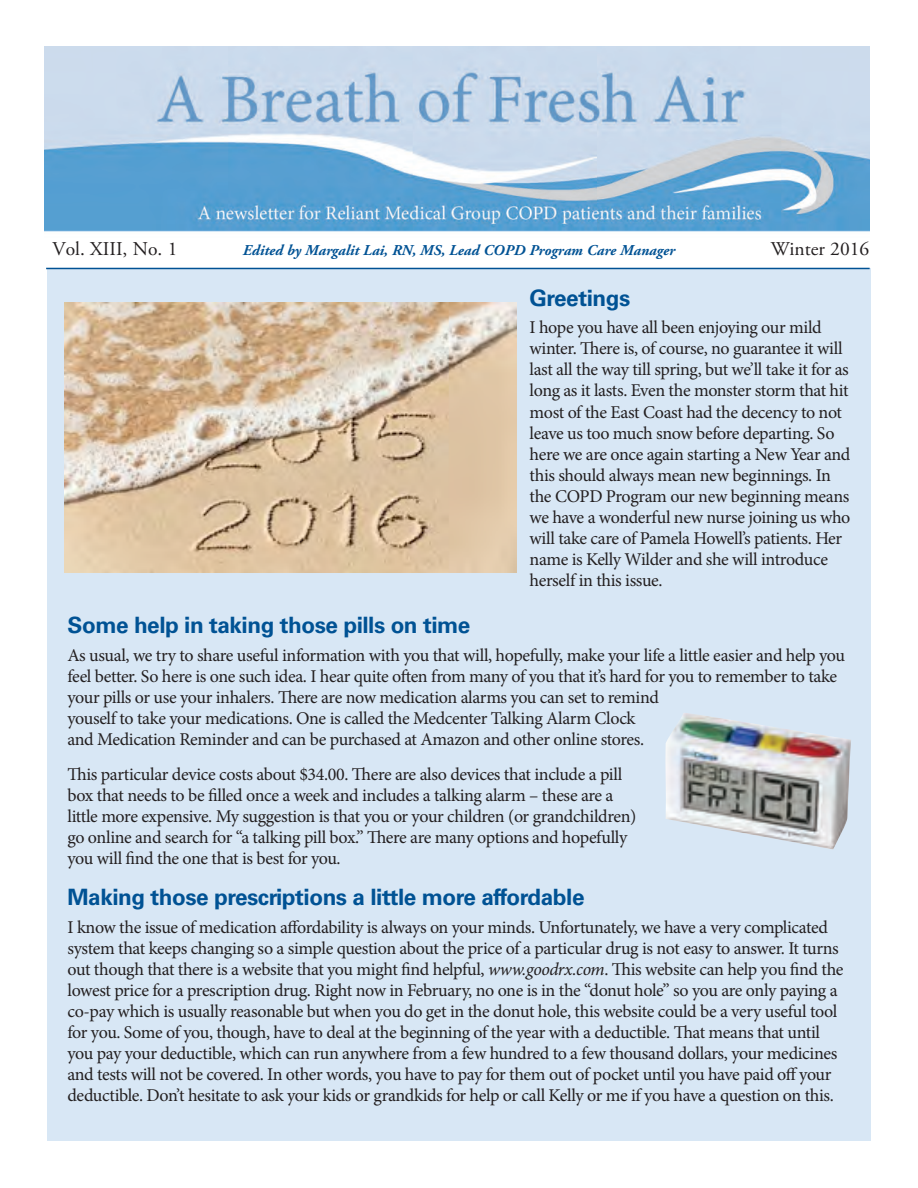
<style>
.page{position:relative;width:918px;height:1188px;background:#fff}
.page>*{position:absolute;margin:0;border:0;box-sizing:border-box;transform-origin:0 0}
.body{font:700 22.5px "Univers LT Std";letter-spacing:-.02em;color:#005294}
.t1{font:19.5px "Adobe Garamond Pro";color:#231f20}
.body-2{font:18px/21px "Minion Pro";letter-spacing:-.025em;color:#231f20}
.t2{font:italic 700 15px "Adobe Garamond Pro";color:#005294}
.s1{font-style:italic}
</style>
<div class="page">
<div style="left:47px;top:268px;width:824px;height:873px;background:#d8e7f5"></div>
<img style="left:45px;top:46px;width:825px;height:186px">
<hr style="left:46px;top:268px;width:824px;height:1px;background:#005294">
<img style="left:65px;top:302px;width:451px;height:270px">
<img style="left:665px;top:713px;width:186px;height:136px">
<p class="t1" style="left:53px;top:237px;width:126px">Vol. XIII, No. 1</p>
<p class="t1" style="left:771px;top:237px;width:100px">Winter 2016</p>
<p class="t2" style="left:243px;top:242px;width:434px">Edited by Margalit Lai, RN, MS, Lead COPD Program Care Manager</p>
<p class="body" style="left:530px;top:285px;width:102px">Greetings</p>
<p class="body-2" style="left:530px;top:317px;width:322px">I hope you have all been enjoying our mild winter. There is, of course, no guarantee it will last all the way till spring, but we’ll take it for as long as it lasts. Even the monster storm that hit most of the East Coast had the decency to not leave us too much snow before departing. So here we are once again starting a New Year and this should always mean new beginnings. In the COPD Program our new beginning means we have a wonderful new nurse joining us who will take care of Pamela Howell’s patients. Her name is Kelly Wilder and she will introduce herself in this issue.</p>
<p class="body" style="left:68px;top:612px;width:404px">Some help in taking those pills on time</p>
<p class="body-2" style="left:68px;top:645px;width:779px">As usual, we try to share useful information with you that will, hopefully, make your life a little easier and help you feel better. So here is one such idea. I hear quite often from many of you that it’s hard for you to remember to take your pills or use your inhalers. There are now medication alarms you can set to remind<br>youself to take your medications. One is called the Medcenter Talking Alarm Clock<br>and Medication Reminder and can be purchased at Amazon and other online stores.</p>
<p class="body-2" style="left:68px;top:764px;width:570px">This particular device costs about $34.00. There are also devices that include a pill box that needs to be filled once a week and includes a talking alarm – these are a little more expensive. My suggestion is that you or your children (or grandchildren) go online and search for “a talking pill box.” There are many options and hopefully you will find the one that is best for you.</p>
<p class="body" style="left:68px;top:884px;width:519px">Making those prescriptions a little more affordable</p>
<p class="body-2" style="left:68px;top:917px;width:778px">I know the issue of medication affordability is always on your minds. Unfortunately, we have a very complicated system that keeps changing so a simple question about the price of a particular drug is not easy to answer. It turns out though that there is a website that you might find helpful, <span class="s1">www.goodrx.com</span>. This website can help you find the lowest price for a prescription drug. Right now in February, no one is in the “donut hole” so you are only paying a co-pay which is usually reasonable but when you do get in the donut hole, this website could be a very useful tool for you. Some of you, though, have to deal at the beginning of the year with a deductible. That means that until you pay your deductible, which can run anywhere from a few hundred to a few thousand dollars, your medicines and tests will not be covered. In other words, you have to pay for them out of pocket until you have paid off your deductible. Don’t hesitate to ask your kids or grandkids for help or call Kelly or me if you have a question on this.</p>
</div>
